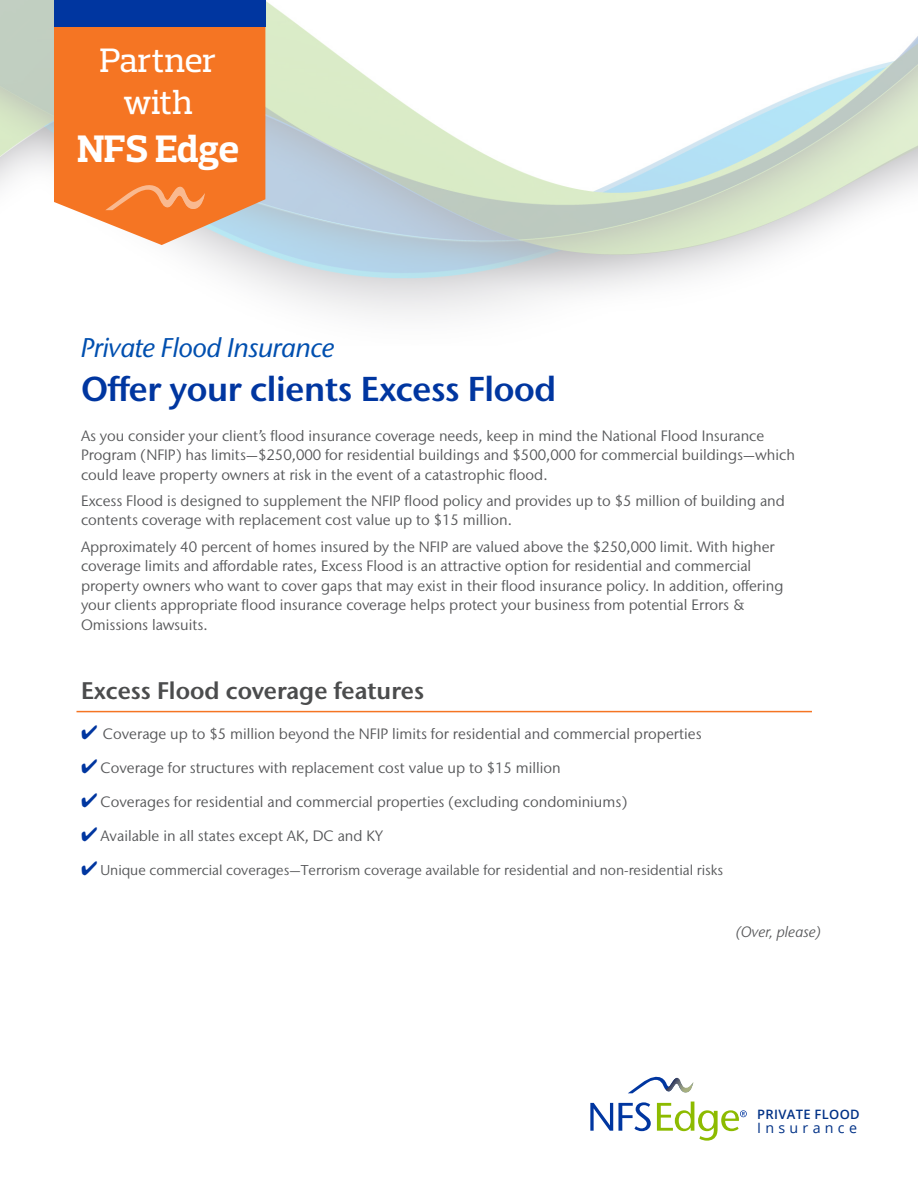
<style>
.page{position:relative;width:918px;height:1188px;background:#fff}
.page>*{position:absolute;margin:0;border:0;box-sizing:border-box;transform-origin:0 0}
.t1{font:700 39px "Prelo Slab";letter-spacing:-.02em;color:#fff}
.t2{font:600 34.5px "Stone Sans IIITC Pro";letter-spacing:-.01em;color:#0036a0}
.t3{font:500 34.5px "Prelo Slab";color:#fff}
.t4{font:italic 500 27px "Stone Sans IIITC Pro";letter-spacing:-.01em;color:#004faf}
.t5{font:600 24px "Stone Sans IIITC Pro";color:#4b4c4d}
.t6{font:15px/19.5px "Stone Sans IIITC Pro";color:#57585a}
.t7{font:italic 15px "Stone Sans IIITC Pro";color:#57585a}
.t8{font:14.25px "Stone Sans IIITC Pro";color:#57585a}
.t9{font:14.25px "Open Sans";letter-spacing:.3em;color:#003186}
.t10{font:600 12.9px "Open Sans";letter-spacing:.025em;color:#003186}
.s1{color:#0036a0}
</style>
<div class="page">
<svg style="left:590px;top:1077px;width:157px;height:64px"></svg>
<img style="left:0;top:0;width:918px;height:316px">
<svg style="left:54px;top:27px;width:211px;height:218px;background:#f28139"></svg>
<div style="left:54px;top:0;width:211px;height:27px;background:#0036a0"></div>
<hr style="left:76px;top:711px;width:736px;height:1px;background:#f57523">
<svg style="left:105px;top:184px;width:100px;height:28px;background:#f5853d"></svg>
<p class="t3" style="left:100px;top:39px;width:118px">Partner</p>
<p class="t3" style="left:124px;top:81px;width:71px">with</p>
<p class="t1" style="left:77px;top:125px;width:163px">NFS Edge</p>
<p class="t4" style="left:81px;top:331px;width:255px">Private Flood Insurance</p>
<p class="t2" style="left:81px;top:367px;width:477px">Offer your clients Excess Flood</p>
<p class="t6" style="left:81px;top:426px;width:716px">As you consider your client’s flood insurance coverage needs, keep in mind the National Flood Insurance<br>Program (NFIP) has limits—$250,000 for residential buildings and $500,000 for commercial buildings—which could leave property owners at risk in the event of a catastrophic flood.</p>
<p class="t6" style="left:81px;top:491px;width:705px">Excess Flood is designed to supplement the NFIP flood policy and provides up to $5 million of building and contents coverage with replacement cost value up to $15 million.</p>
<p class="t6" style="left:81px;top:537px;width:704px">Approximately 40 percent of homes insured by the NFIP are valued above the $250,000 limit. With higher coverage limits and affordable rates, Excess Flood is an attractive option for residential and commercial property owners who want to cover gaps that may exist in their flood insurance policy. In addition, offering your clients appropriate flood insurance coverage helps protect your business from potential Errors &amp; Omissions lawsuits.</p>
<p class="t5" style="left:81px;top:675px;width:345px">Excess Flood coverage features</p>
<p class="t6" style="left:81px;top:723px;width:622px"><span class="s1">✔</span> Coverage up to $5 million beyond the NFIP limits for residential and commercial properties</p>
<p class="t6" style="left:81px;top:758px;width:481px"><span class="s1">✔</span> Coverage for structures with replacement cost value up to $15 million</p>
<p class="t6" style="left:81px;top:792px;width:548px"><span class="s1">✔</span> Coverages for residential and commercial properties (excluding condominiums)</p>
<p class="t6" style="left:81px;top:826px;width:303px"><span class="s1">✔</span> Available in all states except AK, DC and KY</p>
<p class="t8" style="left:81px;top:862px;width:644px"><span class="s1">✔</span> Unique commercial coverages—Terrorism coverage available for residential and non-residential risks</p>
<p class="t7" style="left:735px;top:923px;width:87px">(Over, please)</p>
<p class="t10" style="left:757px;top:1105px;width:104px">PRIVATE FLOOD</p>
<p class="t9" style="left:757px;top:1118px;width:101px">Insurance</p>
</div>
